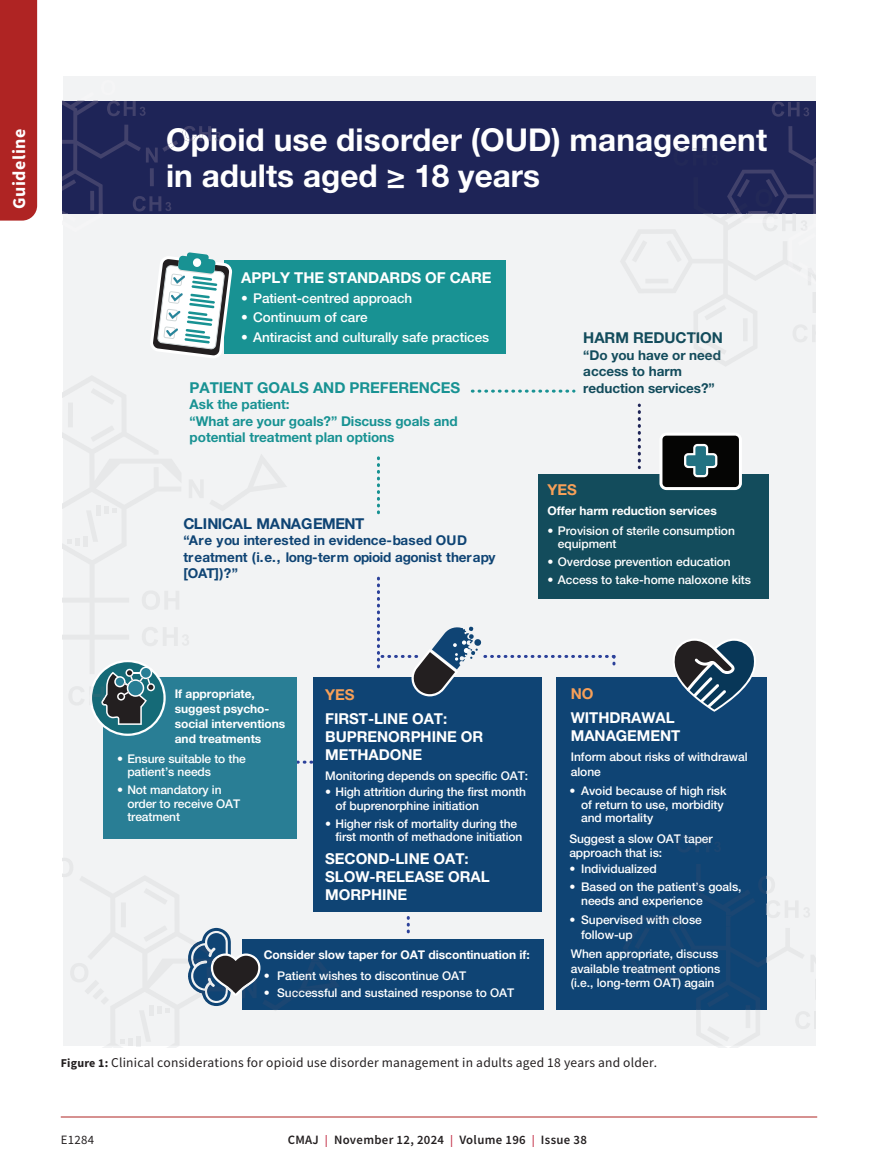
<style>
.page{position:relative;width:878px;height:1175px;background:#fff}
.page>*{position:absolute;margin:0;border:0;box-sizing:border-box;transform-origin:0 0}
.t1{font:700 31.5px/36px "Helvetica Neue";color:#fff}
.t2{font:700 18px "Source Sans Pro";letter-spacing:.025em;color:#fff}
.t3{font:700 15px/18px "Helvetica Neue";letter-spacing:-.005em;color:#fff}
.t4{font:700 15px "Helvetica Neue";letter-spacing:-.005em;color:#189293}
.t5{font:700 15px "Helvetica Neue";letter-spacing:-.01em;color:#0f4474}
.t6{font:700 15px "Helvetica Neue";letter-spacing:-.005em;color:#134c5c}
.t7{font:700 15px "Helvetica Neue";letter-spacing:-.005em;color:#f8a058}
.t8{font:700 13.5px/16.5px "Helvetica Neue";color:#0f4474}
.t9{font:13.5px "Source Sans Pro";letter-spacing:.015em;color:#231f20}
.t10{font:700 13.5px/16.5px "Helvetica Neue";letter-spacing:-.005em;color:#189293}
.t11{font:500 13.5px "Helvetica Neue";letter-spacing:-.005em;color:#fff}
.t12{font:700 13.5px/16.5px "Helvetica Neue";letter-spacing:-.005em;color:#134c5c}
.t13{font:600 12.75px "Source Sans Pro";letter-spacing:.025em;color:#231f20}
.t14{font:12.75px "Source Sans Pro";letter-spacing:.025em;color:#231f20}
.t15{font:500 12px/13.5px "Helvetica Neue";letter-spacing:-.005em;color:#fff}
.t16{font:700 12px/15px "Helvetica Neue";letter-spacing:-.005em;color:#fff}
.t17{font:500 12px/14.4px "Helvetica Neue";letter-spacing:-.005em;color:#f2f3f4}
.t18{font:700 12px "Helvetica Neue";color:#f2f3f4}
.s1{color:#f2f3f4}
.s2{color:#1d4c5a}
.s3{color:#fff}
.s4{font-weight:700;font-size:12px}
.s5{font-size:12px;color:#c5384e}
</style>
<div class="page">
<div style="left:0;top:0;width:37px;height:220px;background:#af2423"></div>
<hr style="left:61px;top:1116px;width:756px;height:1px;background:#af2423">
<div style="left:63px;top:77px;width:752px;height:968px;background:#f2f3f4"></div>
<svg style="left:296px;top:760px;width:17px;height:3px"></svg>
<svg style="left:407px;top:916px;width:3px;height:17px"></svg>
<svg style="left:637px;top:403px;width:3px;height:66px"></svg>
<svg style="left:377px;top:456px;width:3px;height:58px"></svg>
<div style="left:556px;top:677px;width:210px;height:332px;background:#0f4474"></div>
<div style="left:224px;top:260px;width:282px;height:93px;background:#189293"></div>
<div style="left:538px;top:474px;width:230px;height:125px;background:#134c5c"></div>
<div style="left:313px;top:677px;width:228px;height:234px;background:#0f4474"></div>
<div style="left:103px;top:677px;width:193px;height:162px;background:#297e95"></div>
<div style="left:242px;top:939px;width:302px;height:70px;background:#0f4474"></div>
<svg style="left:471px;top:389px;width:104px;height:3px"></svg>
<svg style="left:377px;top:577px;width:238px;height:119px"></svg>
<svg style="left:659px;top:433px;width:83px;height:57px;background:#3e3f3e"></svg>
<svg style="left:150px;top:252px;width:82px;height:106px"></svg>
<div style="left:63px;top:101px;width:752px;height:113px;background:#1e2457"></div>
<svg style="left:677px;top:835px;width:44px;height:17px"></svg>
<svg style="left:622px;top:864px;width:194px;height:183px"></svg>
<svg style="left:63px;top:100px;width:158px;height:114px"></svg>
<svg style="left:621px;top:126px;width:194px;height:240px"></svg>
<svg style="left:772px;top:102px;width:37px;height:15px"></svg>
<svg style="left:63px;top:858px;width:277px;height:189px"></svg>
<svg style="left:63px;top:376px;width:223px;height:360px"></svg>
<svg style="left:673px;top:639px;width:83px;height:72px"></svg>
<img style="left:687px;top:447px;width:27px;height:19px">
<img style="left:690px;top:466px;width:21px;height:8px">
<h2 class="t2" style="left:7px;top:208px;width:81px;rotate:-90deg">Guideline</h2>
<h1 class="t1" style="left:166px;top:123px;width:602px">Opioid use disorder (OUD) manag<span class="s1">em</span>ent in adults aged ≥ 18 years</h1>
<p class="t3" style="left:241px;top:269px;width:252px">APPLY THE STANDARDS OF CARE</p>
<p class="t11" style="left:241px;top:287px;width:172px">• Patient-centred approach</p>
<p class="t11" style="left:241px;top:307px;width:128px">• Continuum of care</p>
<p class="t11" style="left:241px;top:326px;width:249px">• Antiracist and culturally safe practices</p>
<p class="t4" style="left:190px;top:376px;width:272px">PATIENT GOALS AND PREFERENCES</p>
<p class="t10" style="left:190px;top:397px;width:269px">Ask the patient:<br>“What are your goals?” Discuss goals and potential treatment plan options</p>
<p class="t5" style="left:183px;top:512px;width:182px">CLINICAL MANAGEMENT</p>
<p class="t8" style="left:183px;top:532px;width:313px">“Are you interested in evidence-based OUD treatment (i.e., long-term opioid agonist therapy [OAT])?”</p>
<p class="t6" style="left:583px;top:326px;width:141px">HARM REDUC<span class="s2">TION</span></p>
<p class="t12" style="left:583px;top:347px;width:139px">“Do you have or n<span class="s2">eed </span>access to harm reduction services?”</p>
<p class="t7" style="left:547px;top:477px;width:31px">YES</p>
<p class="t16" style="left:547px;top:503px;width:171px">Offer harm reduction services</p>
<p class="t15" style="left:557px;top:522px;width:179px;text-indent:-10px">• Provision of sterile consumption equipment</p>
<p class="t15" style="left:547px;top:554px;width:185px">• Overdose prevention education</p>
<p class="t15" style="left:547px;top:572px;width:205px">• Access to take-home naloxone kits</p>
<p class="t16" style="left:175px;top:686px;width:112px">If appropriate, suggest psycho&shy;social interventions and treatments</p>
<p class="t15" style="left:127px;top:750px;width:120px;text-indent:-10px">• Ensure suitable to the patient’s needs</p>
<p class="t15" style="left:127px;top:782px;width:114px;text-indent:-10px">• Not mandatory in order to receive OAT treatment</p>
<p class="t7" style="left:325px;top:683px;width:31px">YES</p>
<p class="t3" style="left:325px;top:710px;width:159px">FIRST-LINE OAT:<br>BUPRENORPHINE OR<br>METHADONE</p>
<p class="t15" style="left:325px;top:767px;width:204px">Monitoring depends on specific OAT:</p>
<p class="t15" style="left:335px;top:784px;width:192px;text-indent:-10px">• High attrition during the first month of buprenorphine initiation</p>
<p class="t15" style="left:335px;top:815px;width:188px;text-indent:-10px">• Higher risk of mortality during the first month of methadone initiation</p>
<p class="t3" style="left:325px;top:849px;width:166px">SECOND-LINE OAT:<br>SLOW-RELEASE ORAL<br>MORPHINE</p>
<p class="t16" style="left:264px;top:948px;width:267px">Conside low taper for OAT discontinuation if:</p>
<p class="t15" style="left:264px;top:967px;width:204px">• Pati<span class="s1">ent wis</span>hes to discontinue OAT</p>
<p class="t15" style="left:264px;top:985px;width:252px">• S<span class="s1">uccessfu</span>l and sustained response to OAT</p>
<p class="t18" style="left:310px;top:945px;width:16px">r s</p>
<p class="t7" style="left:571px;top:681px;width:24px">NO</p>
<p class="t3" style="left:571px;top:709px;width:111px">WITHDRAWAL<br>MANAGEMENT</p>
<p class="t15" style="left:571px;top:748px;width:178px;line-height:14.4px">Inform about risks of withdrawal alone</p>
<p class="t15" style="left:581px;top:783px;width:147px;text-indent:-12px">• Avoid because of high risk of return to use, morbidity and mortality</p>
<p class="t15" style="left:569px;top:831px;width:145px">Suggest a slow OA<span class="s1">T taper </span>approach that is:</p>
<p class="t15" style="left:569px;top:861px;width:89px">• Individualized</p>
<p class="t15" style="left:581px;top:879px;width:162px;text-indent:-12px">• Based on the patient<span class="s1">’s goals, </span>needs and experienc<span class="s1">e</span></p>
<p class="t15" style="left:581px;top:911px;width:122px;line-height:15px;text-indent:-12px">• Supervis<span class="s1">ed with close </span>follow-u<span class="s1">p</span></p>
<p class="t17" style="left:571px;top:945px;width:151px"><span class="s3">When ap</span>propriate, discuss <span class="s3">available tr</span>eatment op<span class="s3">tions (i.e., long-te</span>rm OAT) again</p>
<p class="t9" style="left:61px;top:1053px;width:598px"><span class="s4">Figure 1:</span> Clinical considerations for opioid use disorder management in adults aged 18 years and older.</p>
<p class="t14" style="left:61px;top:1132px;width:35px">E1284</p>
<p class="t13" style="left:288px;top:1131px;width:301px">CMAJ <span class="s5">|</span> November 12, 2024 <span class="s5">|</span> Volume 196 <span class="s5">|</span> Issue 38</p>
</div>
